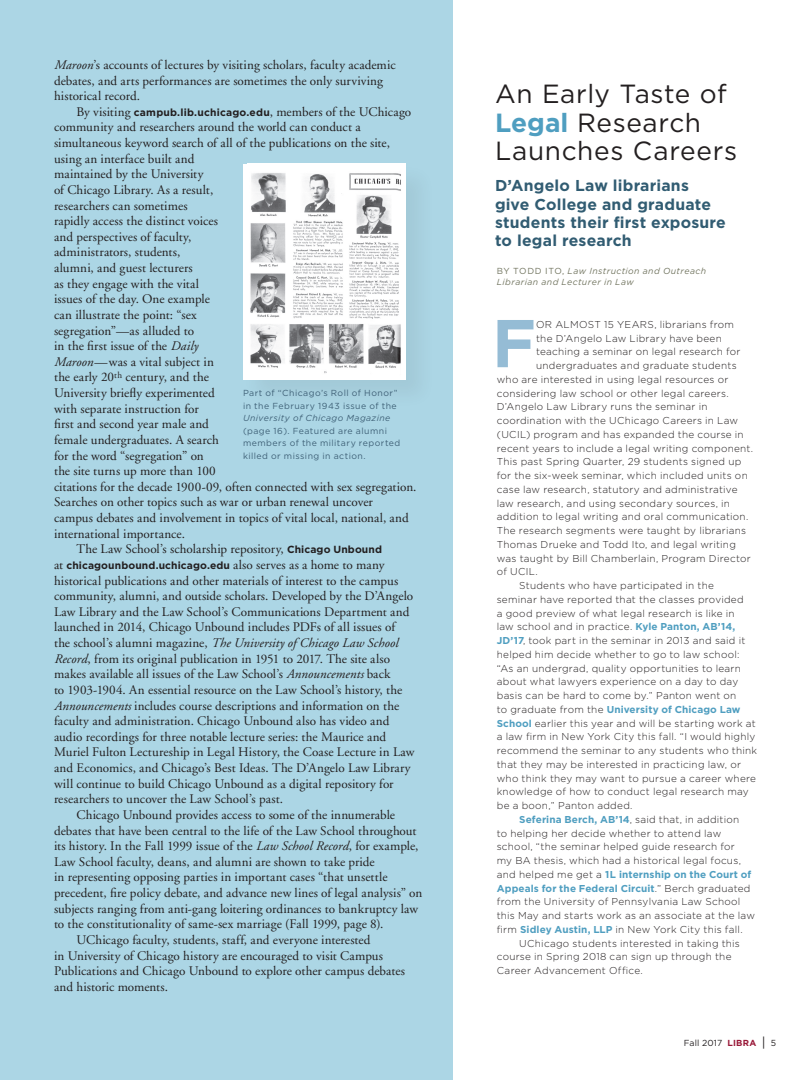
<style>
.page{position:relative;width:810px;height:1080px;background:#fff}
.page>*{position:absolute;margin:0;border:0;box-sizing:border-box;transform-origin:0 0}
.t1{font:700 67.5px "Gotham";color:#95bcd5}
.t2{font:26.25px "Gotham";letter-spacing:.025em;color:#231f20}
.t3{font:700 15.75px/18.4px "Gotham";letter-spacing:.01em;color:#315c72}
.body{font:13.12px/15.6px "Adobe Garamond";letter-spacing:.005em;color:#231f20}
.body-2{font:700 10.25px "Gotham";letter-spacing:.01em;color:#231f20}
.t4{font:300 10px/13.8px "Gotham";letter-spacing:.025em;color:#231f20}
.t5{font:8.75px/12.5px "Gotham";letter-spacing:.05em;color:#406278}
.t6{font:italic 8.75px "Gotham";letter-spacing:.05em;color:#737661}
.body-3{font:8.75px "Gotham";letter-spacing:.015em;color:#231f20}
.s1{font-style:italic}
.s2{font-family:"Gotham";font-weight:700;font-size:10.25px}
.s3{font-family:"Adobe Garamond";font-weight:400;font-size:13.12px}
.s4{font-weight:700;color:#4f9ec0}
.s5{font-style:normal}
.s6{font-weight:700;color:#991838}
.s7{font-size:13.12px}
</style>
<div class="page">
<div style="left:0;top:0;width:453px;height:1080px;background:#acd6e5"></div>
<div style="left:242px;top:163px;width:194px;height:247px;background:#231f20;opacity:.07"></div>
<div style="left:243px;top:164px;width:162px;height:215px;background:#fff"></div>
<img style="left:250px;top:173px;width:151px;height:200px">
<p class="body" style="left:54px;top:57px;width:343px"><span class="s1">Maroon</span>’s accounts of lectures by visiting scholars, faculty academic debates, and arts performances are sometimes the only surviving historical record.</p>
<p class="body" style="left:54px;top:104px;width:364px;text-indent:22px">By visiting <span class="s2">campub.lib.uchicago.edu</span>, members of the UChicago community and researchers around the world can conduct a simultaneous keyword search of all of the publications on the site, using an interface built and<br>maintained by the University<br>of Chicago Library. As a result,<br>researchers can sometimes<br>rapidly access the distinct voices<br>and perspectives of faculty,<br>administrators, students,<br>alumni, and guest lecturers<br>as they engage with the vital<br>issues of the day. One example<br>can illustrate the point: “sex<br>segregation”—as alluded to<br>in the first issue of the <span class="s1">Daily<br>Maroon</span>—was a vital subject in<br>the early 20<sup>th</sup> century, and the<br>University briefly experimented<br>with separate instruction for<br>first and second year male and<br>female undergraduates. A search<br>for the word “segregation” on<br>the site turns up more than 100<br>citations for the decade 1900-09, often connected with sex segregation.<br>Searches on other topics such as war or urban renewal uncover<br>campus debates and involvement in topics of vital local, national, and international importance.</p>
<p class="body" style="left:76px;top:542px;width:307px">The Law School’s scholarship repository, <span class="s2">Chicago Unbound</span></p>
<p class="body-2" style="left:54px;top:559px;width:332px"><span class="s3">at</span> chicagounbound.uchicago.edu <span class="s3">also serves as a home to many</span></p>
<p class="body" style="left:54px;top:573px;width:362px">historical publications and other materials of interest to the campus community, alumni, and outside scholars. Developed by the D’Angelo Law Library and the Law School’s Communications Department and launched in 2014, Chicago Unbound includes PDFs of all issues of the school’s alumni magazine, <span class="s1">The University of Chicago Law School Record</span>, from its original publication in 1951 to 2017. The site also makes available all issues of the Law School’s <span class="s1">Announcements</span> back<br>to 1903-1904. An essential resource on the Law School’s history, the <span class="s1">Announcements</span> includes course descriptions and information on the faculty and administration. Chicago Unbound also has video and audio recordings for three notable lecture series: the Maurice and Muriel Fulton Lectureship in Legal History, the Coase Lecture in Law and Economics, and Chicago’s Best Ideas. The D’Angelo Law Library will continue to build Chicago Unbound as a digital repository for researchers to uncover the Law School’s past.</p>
<p class="body" style="left:54px;top:807px;width:370px;text-indent:22px">Chicago Unbound provides access to some of the innumerable debates that have been central to the life of the Law School throughout its history. In the Fall 1999 issue of the <span class="s1">Law School Record</span>, for example, Law School faculty, deans, and alumni are shown to take pride<br>in representing opposing parties in important cases “that unsettle precedent, fire policy debate, and advance new lines of legal analysis” on subjects ranging from anti-gang loitering ordinances to bankruptcy law to the constitutionality of same-sex marriage (Fall 1999, page 8).</p>
<p class="body" style="left:54px;top:932px;width:353px;text-indent:22px">UChicago faculty, students, staff, and everyone interested<br>in University of Chicago history are encouraged to visit Campus Publications and Chicago Unbound to explore other campus debates and historic moments.</p>
<p class="t5" style="left:243px;top:387px;width:159px">Part of “Chicago’s Roll of Honor” in the February 1943 issue of the<br><span class="s1">University of Chicago Magazine </span>(page 16). Featured are alumni members of the military reported killed or missing in action.</p>
<p class="t2" style="left:495px;top:79px;width:233px">An Early Taste of</p>
<p class="t2" style="left:495px;top:108px;width:208px"><span class="s4">Legal</span> Research</p>
<p class="t2" style="left:495px;top:137px;width:244px">Launches Careers</p>
<p class="t3" style="left:495px;top:176px;width:232px">D’Angelo Law librarians give College and graduate students their first exposure to legal research</p>
<p class="t6" style="left:497px;top:266px;width:211px"><span class="s5">BY TODD ITO,</span> Law Instruction and Outreach</p>
<p class="t6" style="left:497px;top:277px;width:139px">Librarian and Lecturer in Law</p>
<p class="t1" style="left:492px;top:304px;width:46px">F</p>
<p class="t4" style="left:536px;top:317px;width:199px">OR ALMOST 15 YEARS, librarians from</p>
<p class="t4" style="left:536px;top:331px;width:187px">the D’Angelo Law Library have been</p>
<p class="t4" style="left:536px;top:345px;width:206px">teaching a seminar on legal research for</p>
<p class="t4" style="left:536px;top:359px;width:202px">undergraduates and graduate students</p>
<p class="t4" style="left:497px;top:372px;width:233px">who are interested in using legal resources or</p>
<p class="t4" style="left:497px;top:386px;width:234px">considering law school or other legal careers.</p>
<p class="t4" style="left:497px;top:400px;width:212px">D’Angelo Law Library runs the seminar in</p>
<p class="t4" style="left:497px;top:414px;width:243px">coordination with the UChicago Careers in Law</p>
<p class="t4" style="left:497px;top:427px;width:248px">(UCIL) program and has expanded the course in</p>
<p class="t4" style="left:497px;top:441px;width:258px">recent years to include a legal writing component.</p>
<p class="t4" style="left:497px;top:455px;width:246px">This past Spring Quarter, 29 students signed up</p>
<p class="t4" style="left:497px;top:469px;width:253px">for the six-week seminar, which included units on</p>
<p class="t4" style="left:497px;top:482px;width:242px">case law research, statutory and administrative</p>
<p class="t4" style="left:497px;top:496px;width:235px">law research, and using secondary sources, in</p>
<p class="t4" style="left:497px;top:510px;width:253px">addition to legal writing and oral communication.</p>
<p class="t4" style="left:497px;top:524px;width:251px">The research segments were taught by librarians</p>
<p class="t4" style="left:497px;top:537px;width:241px">Thomas Drueke and Todd Ito, and legal writing</p>
<p class="t4" style="left:497px;top:551px;width:255px">was taught by Bill Chamberlain, Program Director</p>
<p class="t4" style="left:497px;top:565px;width:42px">of UCIL.</p>
<p class="t4" style="left:497px;top:579px;width:262px;text-indent:22px">Students who have participated in the<br>seminar have reported that the classes provided<br>a good preview of what legal research is like in<br>law school and in practice. <span class="s4">Kyle Panton, AB’14, JD’17</span>, took part in the seminar in 2013 and said it helped him decide whether to go to law school: “As an undergrad, quality opportunities to learn about what lawyers experience on a day to day basis can be hard to come by.” Panton went on<br>to graduate from the <span class="s4">University of Chicago Law School</span> earlier this year and will be starting work at a law firm in New York City this fall. “I would highly recommend the seminar to any students who think that they may be interested in practicing law, or who think they may want to pursue a career where knowledge of how to conduct legal research may be a boon,” Panton added.</p>
<p class="t4" style="left:497px;top:812px;width:260px;text-indent:22px"><span class="s4">Seferina Berch, AB’14</span>, said that, in addition<br>to helping her decide whether to attend law school, “the seminar helped guide research for<br>my BA thesis, which had a historical legal focus, and helped me get a <span class="s4">1L internship on the Court of Appeals for the Federal Circuit</span>.” Berch graduated from the University of Pennsylvania Law School this May and starts work as an associate at the law firm <span class="s4">Sidley Austin, LLP</span> in New York City this fall.</p>
<p class="t4" style="left:497px;top:936px;width:245px;text-indent:22px">UChicago students interested in taking this course in Spring 2018 can sign up through the<br>Career Advancement Office.</p>
<p class="body-3" style="left:684px;top:1038px;width:94px">Fall 2017 <span class="s6">LIBRA</span> <span class="s7">|</span> 5</p>
</div>
